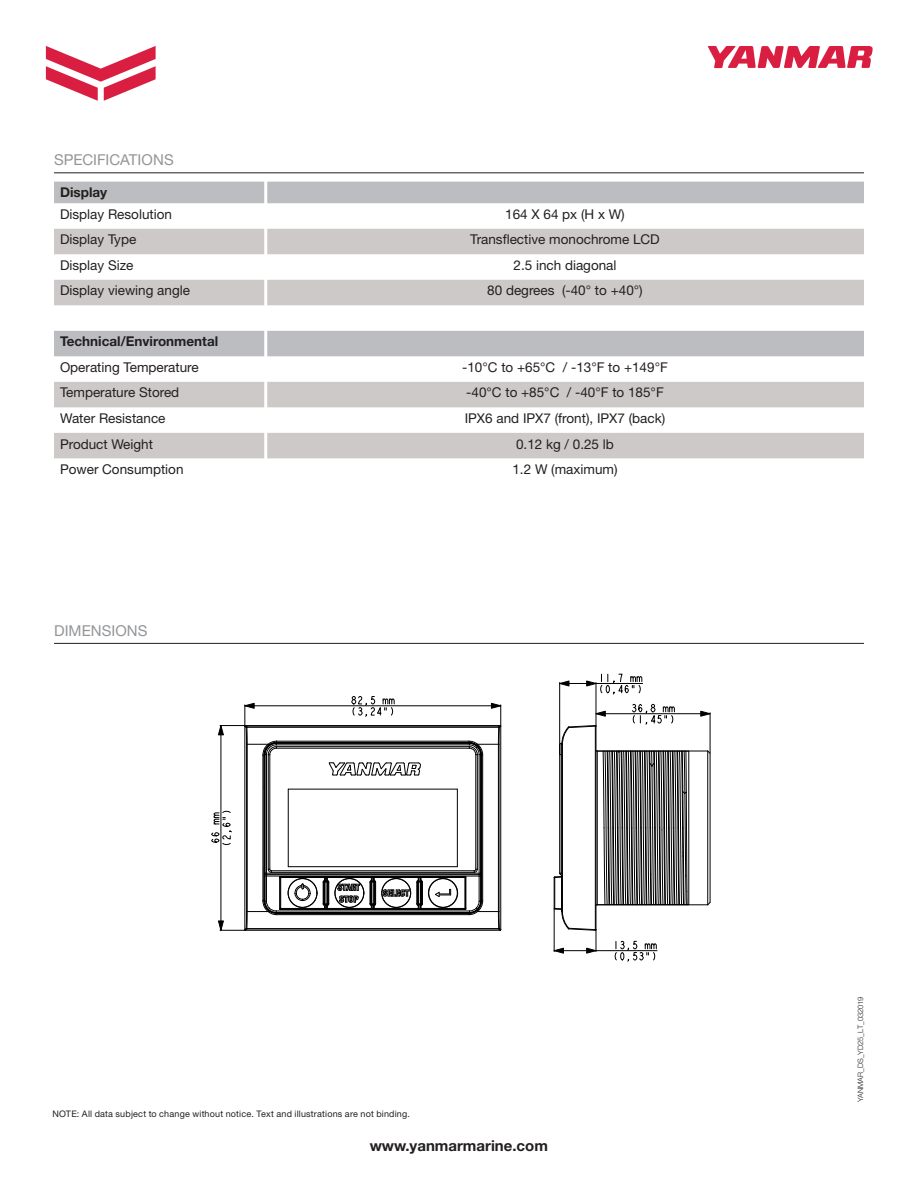
<style>
.page{position:relative;width:918px;height:1188px;background:#fff}
.page>*{position:absolute;margin:0;border:0;box-sizing:border-box;transform-origin:0 0}
.t1{font:15px "Helvetica Neue LT Std";letter-spacing:.005em;color:#939598}
.t2{font:700 15px "Helvetica Neue LT Std";color:#231f20}
.t3{font:13.5px "Helvetica Neue LT Std";color:#231f20}
.t4{font:700 13.5px "Helvetica Neue LT Std";color:#231f20}
.t5{font:9px "Helvetica Neue LT Std";letter-spacing:.02em;color:#231f20}
.t6{font:300 7.5px "Helvetica Neue LT Std";color:#231f20}
</style>
<div class="page">
<hr style="left:54px;top:173px;width:810px;height:1px;background:#231f20">
<svg style="left:54px;top:182px;width:810px;height:47px"></svg>
<svg style="left:54px;top:229px;width:810px;height:229px"></svg>
<hr style="left:264px;top:180px;width:3px;height:318px;background:#fff">
<hr style="left:54px;top:643px;width:810px;height:1px;background:#231f20">
<svg style="left:46px;top:46px;width:110px;height:55px"></svg>
<svg style="left:708px;top:46px;width:165px;height:22px"></svg>
<svg style="left:352px;top:696px;width:42px;height:21px"></svg>
<svg style="left:211px;top:811px;width:21px;height:34px"></svg>
<svg style="left:559px;top:680px;width:11px;height:7px"></svg>
<svg style="left:586px;top:674px;width:56px;height:20px"></svg>
<svg style="left:700px;top:710px;width:11px;height:7px"></svg>
<hr style="left:221px;top:726px;width:1px;height:204px;background:#000">
<hr style="left:245px;top:706px;width:256px;height:1px;background:#000">
<hr style="left:559px;top:683px;width:1px;height:71px;background:#000">
<hr style="left:596px;top:683px;width:1px;height:43px;background:#000">
<hr style="left:710px;top:713px;width:1px;height:40px;background:#000">
<hr style="left:596px;top:713px;width:114px;height:1px;background:#000">
<hr style="left:560px;top:683px;width:83px;height:1px;background:#000">
<hr style="left:245px;top:726px;width:1px;height:204px;background:#000">
<hr style="left:246px;top:744px;width:1px;height:168px;background:#000">
<hr style="left:247px;top:744px;width:1px;height:168px;background:#000">
<hr style="left:263px;top:755px;width:1px;height:146px;background:#000">
<hr style="left:264px;top:756px;width:1px;height:32px;background:#000">
<hr style="left:264px;top:788px;width:1px;height:80px;background:#000">
<hr style="left:265px;top:755px;width:1px;height:118px;background:#000">
<hr style="left:266px;top:755px;width:1px;height:120px;background:#000">
<hr style="left:268px;top:755px;width:1px;height:114px;background:#000">
<hr style="left:270px;top:755px;width:1px;height:114px;background:#000">
<hr style="left:245px;top:930px;width:255px;height:1px;background:#000">
<hr style="left:247px;top:929px;width:252px;height:1px;background:#000">
<hr style="left:247px;top:928px;width:252px;height:1px;background:#000">
<hr style="left:277px;top:914px;width:192px;height:1px;background:#000">
<hr style="left:288px;top:789px;width:1px;height:78px;background:#000">
<hr style="left:277px;top:913px;width:192px;height:1px;background:#000">
<hr style="left:276px;top:912px;width:193px;height:1px;background:#000">
<hr style="left:276px;top:911px;width:193px;height:1px;background:#000">
<hr style="left:421px;top:909px;width:44px;height:1px;background:#000">
<hr style="left:374px;top:909px;width:44px;height:1px;background:#000">
<hr style="left:327px;top:909px;width:44px;height:1px;background:#000">
<hr style="left:281px;top:909px;width:44px;height:1px;background:#000">
<hr style="left:280px;top:908px;width:45px;height:1px;background:#000">
<hr style="left:327px;top:908px;width:45px;height:1px;background:#000">
<hr style="left:374px;top:908px;width:45px;height:1px;background:#000">
<hr style="left:420px;top:908px;width:46px;height:1px;background:#000">
<hr style="left:281px;top:877px;width:44px;height:1px;background:#000">
<hr style="left:327px;top:877px;width:44px;height:1px;background:#000">
<hr style="left:374px;top:877px;width:44px;height:1px;background:#000">
<hr style="left:421px;top:877px;width:44px;height:1px;background:#000">
<hr style="left:265px;top:876px;width:216px;height:1px;background:#000">
<hr style="left:266px;top:874px;width:213px;height:1px;background:#000">
<hr style="left:265px;top:873px;width:216px;height:1px;background:#000">
<hr style="left:271px;top:872px;width:203px;height:1px;background:#000">
<hr style="left:271px;top:871px;width:203px;height:1px;background:#000">
<hr style="left:288px;top:866px;width:169px;height:1px;background:#000">
<hr style="left:288px;top:789px;width:169px;height:1px;background:#000">
<hr style="left:457px;top:789px;width:1px;height:78px;background:#000">
<hr style="left:276px;top:748px;width:193px;height:1px;background:#000">
<hr style="left:276px;top:746px;width:193px;height:1px;background:#000">
<hr style="left:276px;top:745px;width:193px;height:1px;background:#000">
<hr style="left:276px;top:743px;width:193px;height:1px;background:#000">
<hr style="left:277px;top:742px;width:192px;height:1px;background:#000">
<hr style="left:277px;top:741px;width:192px;height:1px;background:#000">
<svg style="left:435px;top:889px;width:16px;height:8px"></svg>
<hr style="left:476px;top:755px;width:1px;height:114px;background:#000">
<hr style="left:477px;top:755px;width:1px;height:114px;background:#000">
<hr style="left:479px;top:755px;width:1px;height:120px;background:#000">
<hr style="left:480px;top:755px;width:1px;height:118px;background:#000">
<hr style="left:481px;top:755px;width:1px;height:146px;background:#000">
<hr style="left:482px;top:755px;width:1px;height:146px;background:#000">
<hr style="left:247px;top:727px;width:252px;height:1px;background:#000">
<hr style="left:245px;top:725px;width:255px;height:1px;background:#000">
<hr style="left:498px;top:744px;width:1px;height:168px;background:#000">
<hr style="left:499px;top:744px;width:1px;height:168px;background:#000">
<hr style="left:501px;top:726px;width:1px;height:204px;background:#000">
<hr style="left:597px;top:905px;width:111px;height:1px;background:#000">
<hr style="left:597px;top:904px;width:92px;height:1px;background:#000">
<hr style="left:689px;top:751px;width:1px;height:154px;background:#000">
<hr style="left:707px;top:751px;width:1px;height:154px;background:#000">
<hr style="left:710px;top:753px;width:1px;height:149px;background:#000">
<hr style="left:597px;top:751px;width:111px;height:1px;background:#000">
<svg style="left:707px;top:751px;width:4px;height:3px"></svg>
<div style="left:288px;top:878px;width:29px;height:30px;border:1px solid #000;border-radius:50%"></div>
<div style="left:288px;top:878px;width:29px;height:29px;border:1px solid #000;border-radius:50%"></div>
<div style="left:335px;top:878px;width:29px;height:30px;border:1px solid #000;border-radius:50%"></div>
<div style="left:335px;top:878px;width:29px;height:29px;border:1px solid #000;border-radius:50%"></div>
<div style="left:382px;top:878px;width:29px;height:30px;border:1px solid #000;border-radius:50%"></div>
<div style="left:382px;top:878px;width:29px;height:29px;border:1px solid #000;border-radius:50%"></div>
<div style="left:428px;top:878px;width:30px;height:30px;border:1px solid #000;border-radius:50%"></div>
<div style="left:429px;top:879px;width:28px;height:28px;border:1px solid #000;border-radius:50%"></div>
<svg style="left:295px;top:884px;width:15px;height:17px"></svg>
<svg style="left:338px;top:882px;width:22px;height:21px"></svg>
<svg style="left:329px;top:762px;width:92px;height:14px"></svg>
<svg style="left:383px;top:889px;width:27px;height:8px"></svg>
<svg style="left:323px;top:877px;width:7px;height:33px"></svg>
<svg style="left:370px;top:877px;width:6px;height:33px"></svg>
<svg style="left:417px;top:877px;width:6px;height:33px"></svg>
<svg style="left:465px;top:868px;width:37px;height:63px"></svg>
<svg style="left:469px;top:703px;width:33px;height:54px"></svg>
<svg style="left:218px;top:703px;width:59px;height:54px"></svg>
<svg style="left:218px;top:868px;width:63px;height:63px"></svg>
<svg style="left:553px;top:704px;width:135px;height:257px"></svg>
<p class="t1" style="left:54px;top:151px;width:121px">SPECIFICATIONS</p>
<p class="t4" style="left:60px;top:184px;width:49px">Display</p>
<p class="t3" style="left:60px;top:206px;width:114px">Display Resolution</p>
<p class="t3" style="left:505px;top:206px;width:121px">164 X 64 px (H x W)</p>
<p class="t3" style="left:60px;top:232px;width:78px">Display Type</p>
<p class="t3" style="left:470px;top:232px;width:191px">Transflective monochrome LCD</p>
<p class="t3" style="left:60px;top:257px;width:75px">Display Size</p>
<p class="t3" style="left:514px;top:257px;width:105px">2.5 inch diagonal</p>
<p class="t3" style="left:60px;top:283px;width:131px">Display viewing angle</p>
<p class="t3" style="left:487px;top:283px;width:157px">80 degrees (-40° to +40°)</p>
<p class="t4" style="left:60px;top:333px;width:160px">Technical/Environmental</p>
<p class="t3" style="left:60px;top:359px;width:140px">Operating Temperature</p>
<p class="t3" style="left:462px;top:359px;width:207px">-10°C to +65°C / -13°F to +149°F</p>
<p class="t3" style="left:60px;top:385px;width:121px">Temperature Stored</p>
<p class="t3" style="left:466px;top:385px;width:199px">-40°C to +85°C / -40°F to 185°F</p>
<p class="t3" style="left:60px;top:410px;width:107px">Water Resistance</p>
<p class="t3" style="left:465px;top:410px;width:202px">IPX6 and IPX7 (front), IPX7 (back)</p>
<p class="t3" style="left:60px;top:436px;width:95px">Product Weight</p>
<p class="t3" style="left:516px;top:436px;width:99px">0.12 kg / 0.25 lb</p>
<p class="t3" style="left:60px;top:461px;width:125px">Power Consumption</p>
<p class="t3" style="left:512px;top:461px;width:107px">1.2 W (maximum)</p>
<p class="t1" style="left:54px;top:622px;width:95px">DIMENSIONS</p>
<p class="t5" style="left:52px;top:1108px;width:359px">NOTE: All data subject to change without notice. Text and illustrations are not binding.</p>
<p class="t2" style="left:370px;top:1137px;width:180px">www.yanmarmarine.com</p>
<p class="t6" style="left:856px;top:1102px;width:107px;rotate:-90deg">YANMAR_DS_YD25_LT_032019</p>
</div>
